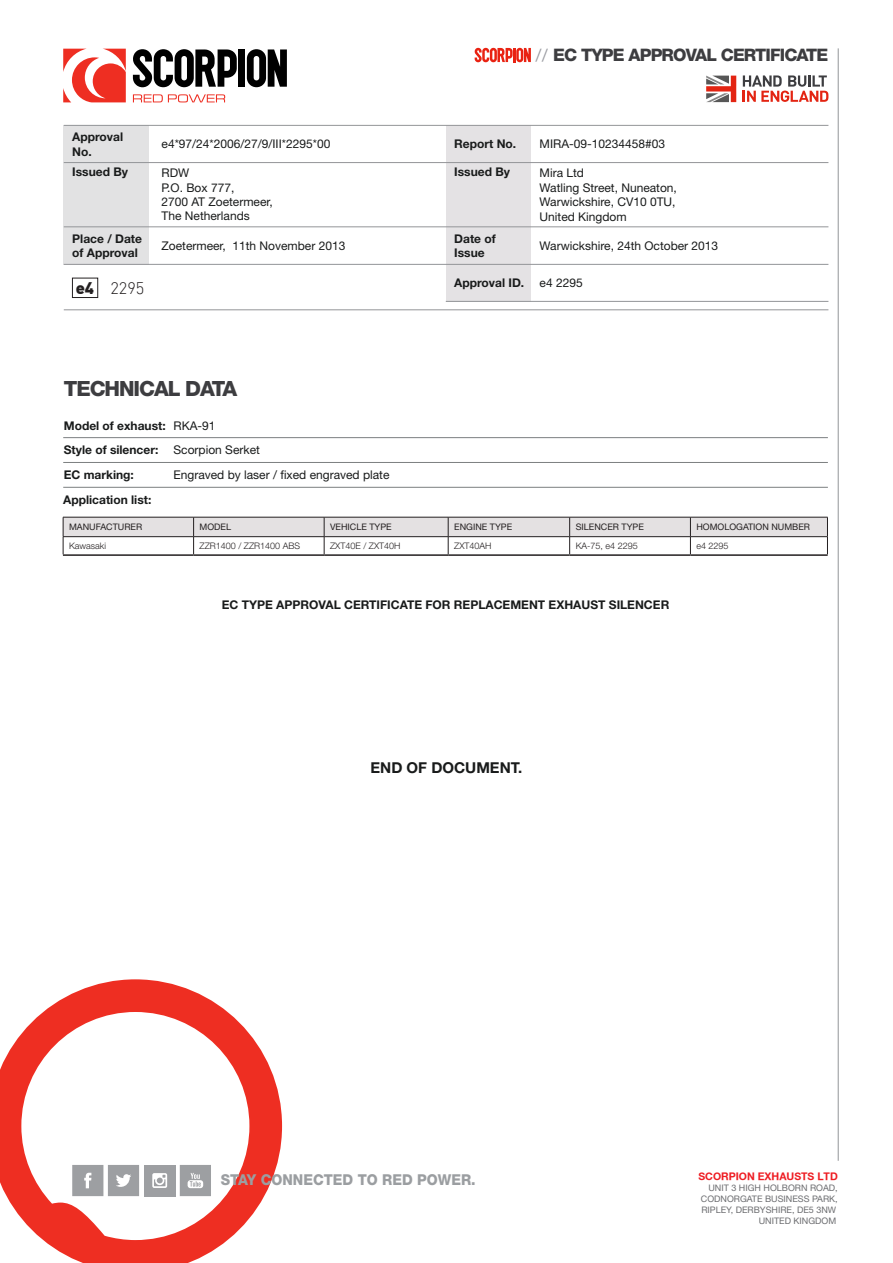
<style>
.page{position:relative;width:893px;height:1263px;background:#fff}
.page>*{position:absolute;margin:0;border:0;box-sizing:border-box;transform-origin:0 0}
.t1{font:800 21px "Helvetica Neue LT Std";letter-spacing:-.05em;color:#3d3d40}
.t2{font:800 17.25px "Helvetica Neue LT Std";letter-spacing:-.05em;color:#3d3d40}
.t3{font:300 16.5px "DIN";color:#231f20}
.t4{font:800 15px "Helvetica Neue LT Std";color:#9b9ea1;scale:.94 1}
.t5{font:700 15px "Helvetica Neue LT Std";color:#191b1b}
.t6{font:12px "Helvetica Neue LT Std";color:#191b1b}
.t7{font:700 12px "Helvetica Neue LT Std";color:#191b1b}
.t8{font:700 10.5px "Helvetica Neue";color:#ee1d23}
.t9{font:9px "Helvetica Neue LT Std";color:#6c6d70}
.t10{font:9px "Helvetica Neue LT Std";color:#231f20}
.t11{font:300 9px "Helvetica Neue LT Std";color:#231f20}
.s1{font-weight:900}
.s2{font-family:"Myriad Pro";font-weight:400;font-size:18px;color:#9c9da3}
</style>
<div class="page">
<div style="left:446px;top:125px;width:84px;height:177px;background:#e4e2e4"></div>
<div style="left:64px;top:125px;width:85px;height:140px;background:#e2e2e3"></div>
<svg style="left:0;top:979px;width:282px;height:284px"></svg>
<hr style="left:64px;top:162px;width:764px;height:1px;background:#939598">
<hr style="left:64px;top:227px;width:764px;height:1px;background:#939598">
<svg style="left:72px;top:1165px;width:67px;height:31px;background:#acaeb0"></svg>
<svg style="left:180px;top:1165px;width:31px;height:31px"></svg>
<div style="left:144px;top:1165px;width:31px;height:31px;background:#9d9fa2"></div>
<svg style="left:152px;top:1173px;width:15px;height:15px"></svg>
<hr style="left:64px;top:264px;width:764px;height:1px;background:#939598">
<hr style="left:64px;top:125px;width:764px;height:1px;background:#939598">
<svg style="left:133px;top:94px;width:92px;height:8px"></svg>
<svg style="left:63px;top:49px;width:63px;height:53px"></svg>
<svg style="left:133px;top:49px;width:104px;height:38px"></svg>
<div style="left:238px;top:49px;width:7px;height:38px;background:#000"></div>
<svg style="left:247px;top:49px;width:40px;height:38px"></svg>
<hr style="left:446px;top:301px;width:382px;height:1px;background:#939598">
<div style="left:72px;top:278px;width:26px;height:20px;border:1px solid #231f20"></div>
<hr style="left:64px;top:310px;width:764px;height:1px;background:#939598">
<hr style="left:63px;top:437px;width:765px;height:1px;background:#7c7f81">
<hr style="left:63px;top:462px;width:765px;height:1px;background:#7c7f81">
<hr style="left:63px;top:487px;width:765px;height:1px;background:#7c7f81">
<hr style="left:838px;top:48px;width:1px;height:1113px;background:#939598">
<svg style="left:475px;top:48px;width:56px;height:14px"></svg>
<svg style="left:706px;top:76px;width:30px;height:26px"></svg>
<svg style="left:743px;top:75px;width:86px;height:27px"></svg>
<hr style="left:63px;top:554px;width:131px;height:2px;background:#231f20">
<hr style="left:194px;top:554px;width:130px;height:2px;background:#231f20">
<hr style="left:324px;top:554px;width:124px;height:2px;background:#231f20">
<hr style="left:448px;top:554px;width:122px;height:2px;background:#231f20">
<hr style="left:570px;top:554px;width:120px;height:2px;background:#231f20">
<hr style="left:690px;top:554px;width:138px;height:2px;background:#231f20">
<svg style="left:63px;top:517px;width:765px;height:38px"></svg>
<p class="t7" style="left:72px;top:129px;width:52px">Approval</p>
<p class="t7" style="left:72px;top:144px;width:21px">No.</p>
<p class="t7" style="left:72px;top:164px;width:57px">Issued By</p>
<p class="t7" style="left:72px;top:231px;width:71px">Place / Date</p>
<p class="t7" style="left:72px;top:245px;width:67px">of Approval</p>
<p class="t3" style="left:76px;top:278px;width:70px"><span class="s1">e4</span> 2295</p>
<p class="t6" style="left:162px;top:137px;width:170px">e4*97/24*2006/27/9/III*2295*00</p>
<p class="t6" style="left:162px;top:166px;width:29px">RDW</p>
<p class="t6" style="left:162px;top:180px;width:74px">P.O. Box 777,</p>
<p class="t6" style="left:162px;top:195px;width:113px">2700 AT Zoetermeer,</p>
<p class="t6" style="left:162px;top:209px;width:90px">The Netherlands</p>
<p class="t6" style="left:162px;top:238px;width:185px">Zoetermeer, 11th November 2013</p>
<p class="t1" style="left:64px;top:376px;width:175px">TECHNICAL DATA</p>
<p class="t7" style="left:64px;top:418px;width:103px">Model of exhaust:</p>
<p class="t6" style="left:173px;top:418px;width:44px">RKA-91</p>
<p class="t7" style="left:64px;top:443px;width:96px">Style of silencer:</p>
<p class="t6" style="left:173px;top:443px;width:88px">Scorpion Serket</p>
<p class="t7" style="left:64px;top:467px;width:72px">EC marking:</p>
<p class="t6" style="left:173px;top:468px;width:218px">Engraved by laser / fixed engraved plate</p>
<p class="t7" style="left:63px;top:492px;width:90px">Application list:</p>
<p class="t2" style="left:536px;top:45px;width:294px"><span class="s2">//</span> EC TYPE APPROVAL CERTIFICATE</p>
<p class="t7" style="left:454px;top:137px;width:64px">Report No.</p>
<p class="t6" style="left:540px;top:137px;width:127px">MIRA-09-10234458#03</p>
<p class="t7" style="left:454px;top:165px;width:57px">Issued By</p>
<p class="t6" style="left:540px;top:166px;width:46px">Mira Ltd</p>
<p class="t6" style="left:540px;top:180px;width:139px">Watling Street, Nuneaton,</p>
<p class="t6" style="left:540px;top:195px;width:138px">Warwickshire, CV10 0TU,</p>
<p class="t6" style="left:540px;top:209px;width:89px">United Kingdom</p>
<p class="t7" style="left:454px;top:231px;width:43px">Date of</p>
<p class="t7" style="left:454px;top:245px;width:32px">Issue</p>
<p class="t6" style="left:540px;top:238px;width:180px">Warwickshire, 24th October 2013</p>
<p class="t7" style="left:454px;top:275px;width:71px">Approval ID.</p>
<p class="t6" style="left:540px;top:276px;width:45px">e4 2295</p>
<p class="t10" style="left:69px;top:521px;width:75px">MANUFACTURER</p>
<p class="t10" style="left:200px;top:521px;width:33px">MODEL</p>
<p class="t10" style="left:330px;top:521px;width:63px">VEHICLE TYPE</p>
<p class="t10" style="left:454px;top:521px;width:59px">ENGINE TYPE</p>
<p class="t10" style="left:576px;top:521px;width:70px">SILENCER TYPE</p>
<p class="t10" style="left:696px;top:521px;width:115px">HOMOLOGATION NUMBER</p>
<p class="t11" style="left:69px;top:540px;width:39px">Kawasaki</p>
<p class="t11" style="left:200px;top:540px;width:102px">ZZR1400 / ZZR1400 ABS</p>
<p class="t11" style="left:330px;top:540px;width:72px">ZXT40E / ZXT40H</p>
<p class="t11" style="left:454px;top:540px;width:39px">ZXT40AH</p>
<p class="t11" style="left:576px;top:540px;width:64px">KA-75, e4 2295</p>
<p class="t11" style="left:696px;top:540px;width:34px">e4 2295</p>
<p class="t7" style="left:222px;top:597px;width:449px">EC TYPE APPROVAL CERTIFICATE FOR REPLACEMENT EXHAUST SILENCER</p>
<p class="t5" style="left:370px;top:759px;width:153px">END OF DOCUMENT.</p>
<p class="t4" style="left:221px;top:1170px;width:273px">STAY CONNECTED TO RED POWER.</p>
<p class="t8" style="left:698px;top:1170px;width:141px">SCORPION EXHAUSTS LTD</p>
<p class="t9" style="left:708px;top:1182px;width:131px">UNIT 3 HIGH HOLBORN ROAD,</p>
<p class="t9" style="left:701px;top:1193px;width:138px">CODNORGATE BUSINESS PARK,</p>
<p class="t9" style="left:701px;top:1204px;width:136px">RIPLEY, DERBYSHIRE, DE5 3NW</p>
<p class="t9" style="left:759px;top:1215px;width:79px">UNITED KINGDOM</p>
</div>
